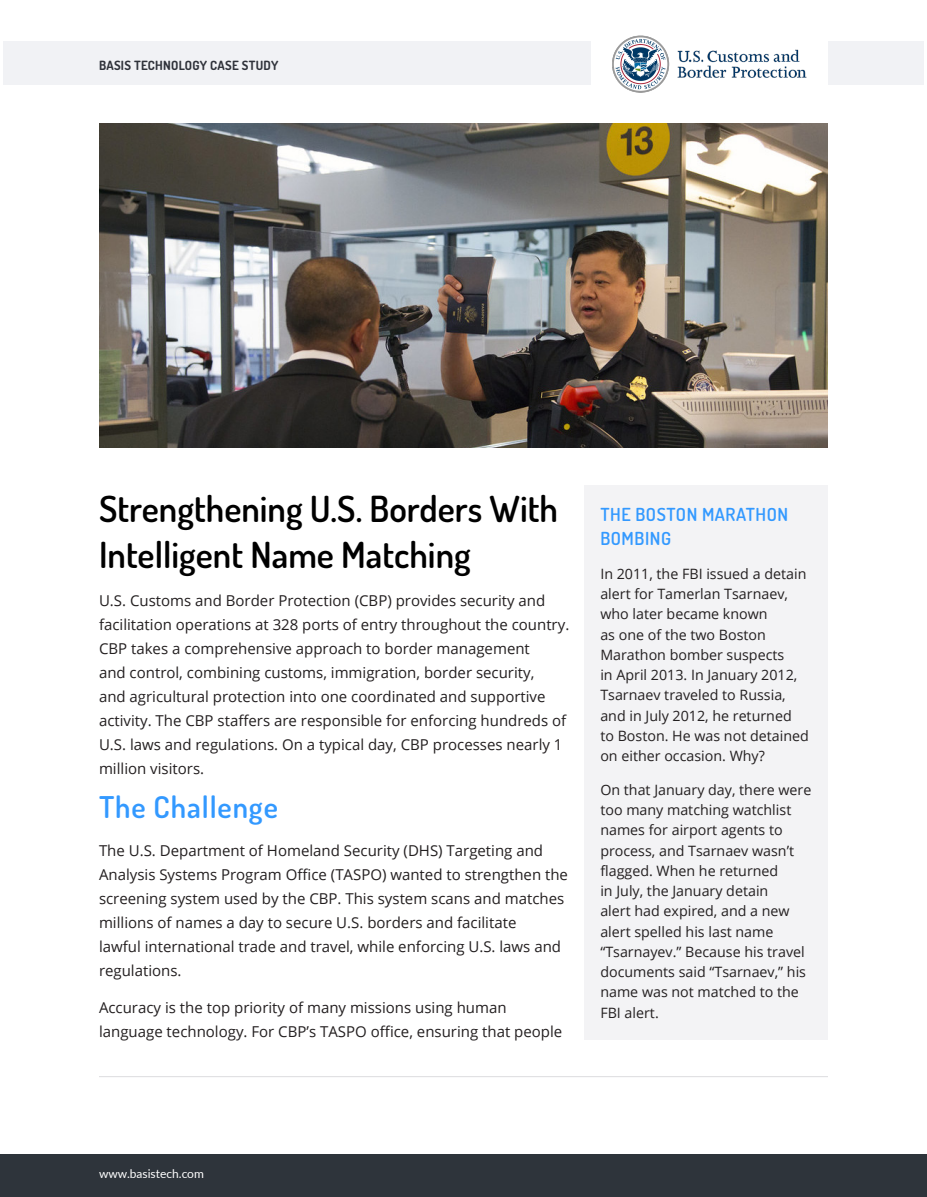
<style>
.page{position:relative;width:927px;height:1197px;background:#fff}
.page>*{position:absolute;margin:0;border:0;box-sizing:border-box;transform-origin:0 0}
.t1{font:600 36px/46.5px "Dosis";color:#000}
.t2{font:600 30px "Dosis";letter-spacing:.03em;color:#39f}
.t3{font:600 18px/24px "Dosis";letter-spacing:.03em;color:#39f}
.t4{font:15px/24px "Open Sans";color:#231f20}
.t5{font:14.25px/20.2px "Open Sans";color:#231f20}
.t6{font:700 12.75px "Dosis";letter-spacing:.02em;color:#2f323a}
.t7{font:12px "Lato";color:#fff}
</style>
<div class="page">
<hr style="left:99px;top:1076px;width:729px;height:1px;background:#dcdcdf">
<img style="left:99px;top:123px;width:729px;height:324px">
<div style="left:4px;top:42px;width:587px;height:43px;background:#f1f2f5"></div>
<div style="left:828px;top:42px;width:95px;height:43px;background:#f1f2f5"></div>
<img style="left:613px;top:35px;width:194px;height:58px">
<div style="left:0;top:1155px;width:927px;height:42px;background:#2e343b"></div>
<div style="left:584px;top:485px;width:244px;height:554px;background:#f3f3f5"></div>
<p class="t6" style="left:99px;top:57px;width:181px">BASIS TECHNOLOGY CASE STUDY</p>
<h1 class="t1" style="left:99px;top:484px;width:461px">Strengthening U.S. Borders With<br>Intelligent Name Matching</h1>
<p class="t4" style="left:99px;top:588px;width:472px">U.S. Customs and Border Protection (CBP) provides security and facilitation operations at 328 ports of entry throughout the country.<br>CBP takes a comprehensive approach to border management<br>and control, combining customs, immigration, border security,<br>and agricultural protection into one coordinated and supportive activity. The CBP staffers are responsible for enforcing hundreds of U.S. laws and regulations. On a typical day, CBP processes nearly 1 million visitors.</p>
<h2 class="t2" style="left:99px;top:788px;width:180px">The Challenge</h2>
<p class="t4" style="left:99px;top:838px;width:471px">The U.S. Department of Homeland Security (DHS) Targeting and Analysis Systems Program Office (TASPO) wanted to strengthen the screening system used by the CBP. This system scans and matches millions of names a day to secure U.S. borders and facilitate<br>lawful international trade and travel, while enforcing U.S. laws and regulations.</p>
<p class="t4" style="left:99px;top:995px;width:465px">Accuracy is the top priority of many missions using human language technology. For CBP’s TASPO office, ensuring that people</p>
<p class="t3" style="left:600px;top:502px;width:189px">THE BOSTON MARATHON<br>BOMBING</p>
<p class="t5" style="left:600px;top:563px;width:210px">In 2011, the FBI issued a detain alert for Tamerlan Tsarnaev, who later became known<br>as one of the two Boston<br>Marathon bomber suspects<br>in April 2013. In January 2012,<br>Tsarnaev traveled to Russia, and in July 2012, he returned to Boston. He was not detained on either occasion. Why?</p>
<p class="t5" style="left:600px;top:779px;width:213px">On that January day, there were too many matching watchlist names for airport agents to process, and Tsarnaev wasn’t flagged. When he returned<br>in July, the January detain<br>alert had expired, and a new alert spelled his last name “Tsarnayev.” Because his travel documents said “Tsarnaev,” his name was not matched to the<br>FBI alert.</p>
<p class="t7" style="left:99px;top:1165px;width:106px">www.basistech.com</p>
</div>
